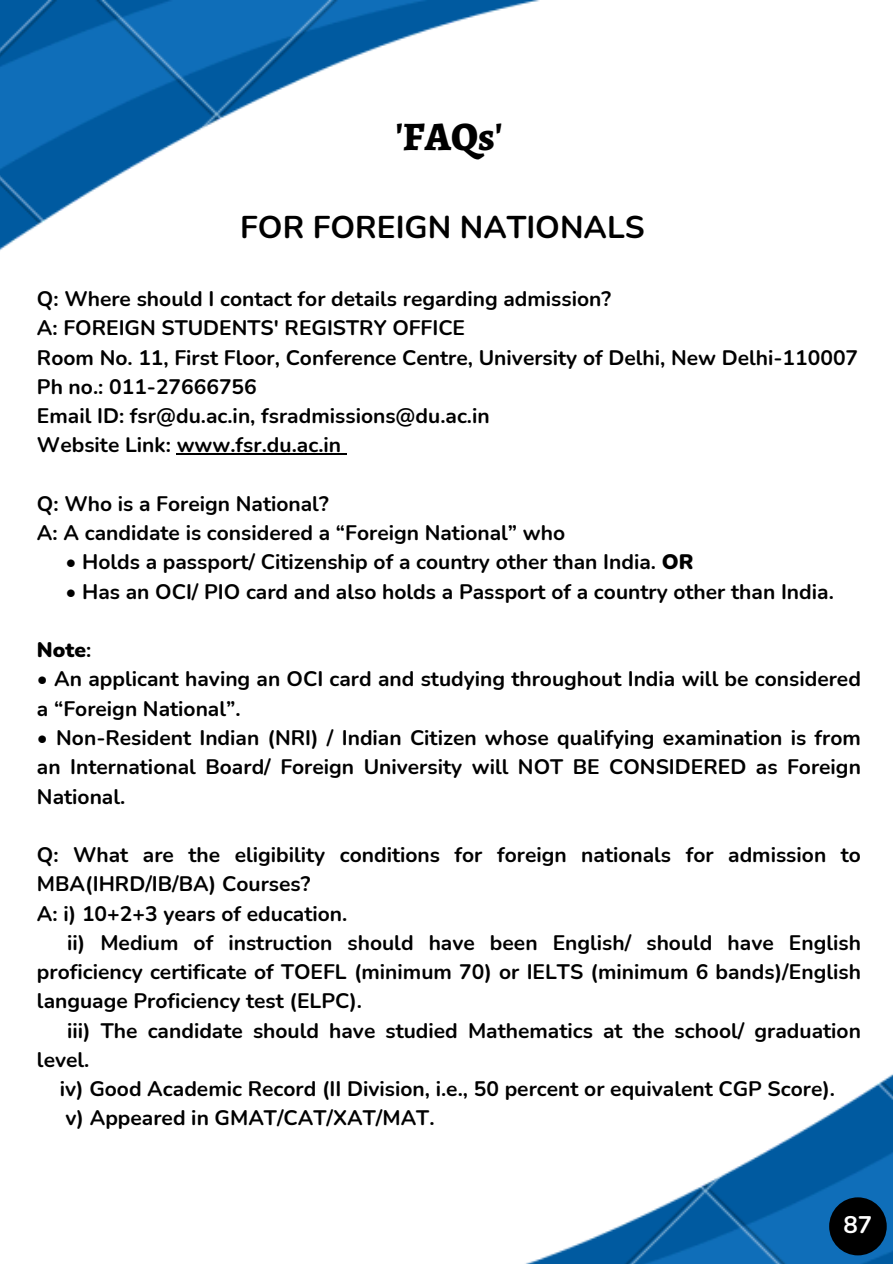
<style>
.page{position:relative;width:893px;height:1264px;background:#fff}
.page>*{position:absolute;margin:0;border:0;box-sizing:border-box;transform-origin:0 0}
.t1{font:800 40.5px "Alegreya";color:#000}
.t2{font:700 31.5px "Nunito";color:#000}
.t3{font:700 24px "Nunito";color:#fff}
.t4{font:700 21px/29.2px "Nunito";color:#000}
.t5{font:900 21px "Nunito";color:#000}
.s1{font-weight:900}
.s2{font-weight:700}
</style>
<div class="page">
<img style="left:0;top:0;width:540px;height:251px">
<img style="left:526px;top:1074px;width:366px;height:189px">
<hr style="left:177px;top:453px;width:164px;height:1px;background:#000">
<div style="left:829px;top:1197px;width:57px;height:58px;background:#000;border-radius:50%"></div>
<p class="t1" style="left:396px;top:108px;width:108px">'FAQs'</p>
<p class="t2" style="left:240px;top:206px;width:406px">FOR FOREIGN NATIONALS</p>
<p class="t4" style="left:37px;top:284px;width:575px">Q: Where should I contact for details regarding admission?</p>
<h1 class="t4" style="left:37px;top:314px;width:429px">A: FOREIGN STUDENTS' REGISTRY OFFICE</h1>
<h2 class="t4" style="left:37px;top:343px;width:822px">Room No. 11, First Floor, Conference Centre, University of Delhi, New Delhi-110007</h2>
<p class="t4" style="left:37px;top:372px;width:221px">Ph no.: 011-27666756</p>
<p class="t4" style="left:37px;top:401px;width:454px">Email ID: fsr@du.ac.in, fsradmissions@du.ac.in</p>
<p class="t4" style="left:37px;top:431px;width:306px">Website Link: www.fsr.du.ac.in</p>
<p class="t4" style="left:37px;top:489px;width:293px">Q: Who is a Foreign National?</p>
<p class="t4" style="left:37px;top:518px;width:529px">A: A candidate is considered a “Foreign National” who</p>
<p class="t4" style="left:65px;top:548px;width:629px">• Holds a passport/ Citizenship of a country other than India. <span class="s1">OR</span></p>
<p class="t4" style="left:65px;top:577px;width:770px">• Has an OCI/ PIO card and also holds a Passport of a country other than India.</p>
<p class="t5" style="left:37px;top:636px;width:56px">Note<span class="s2">:</span></p>
<p class="t4" style="left:37px;top:665px;width:825px">• An applicant having an OCI card and studying throughout India will be considered a “Foreign National”.</p>
<p class="t4" style="left:37px;top:723px;width:825px;text-align:justify">• Non-Resident Indian (NRI) / Indian Citizen whose qualifying examination is from an International Board/ Foreign University will NOT BE CONSIDERED as Foreign National.</p>
<p class="t4" style="left:37px;top:840px;width:825px">Q: What are the eligibility conditions for foreign nationals for admission to<br>MBA(IHRD/IB/BA) Courses?</p>
<p class="t4" style="left:37px;top:899px;width:312px">A: i) 10+2+3 years of education.</p>
<p class="t4" style="left:37px;top:928px;width:825px;text-align:justify;text-indent:30px">ii) Medium of instruction should have been English/ should have English proficiency certificate of TOEFL (minimum 70) or IELTS (minimum 6 bands)/English language Proficiency test (ELPC).</p>
<p class="t4" style="left:37px;top:1016px;width:825px;text-indent:30px">iii) The candidate should have studied Mathematics at the school/ graduation level.</p>
<p class="t4" style="left:60px;top:1074px;width:776px">iv) Good Academic Record (II Division, i.e., 50 percent or equivalent CGP Score).</p>
<p class="t4" style="left:65px;top:1103px;width:370px">v) Appeared in GMAT/CAT/XAT/MAT.</p>
<p class="t3" style="left:843px;top:1209px;width:30px">87</p>
</div>
